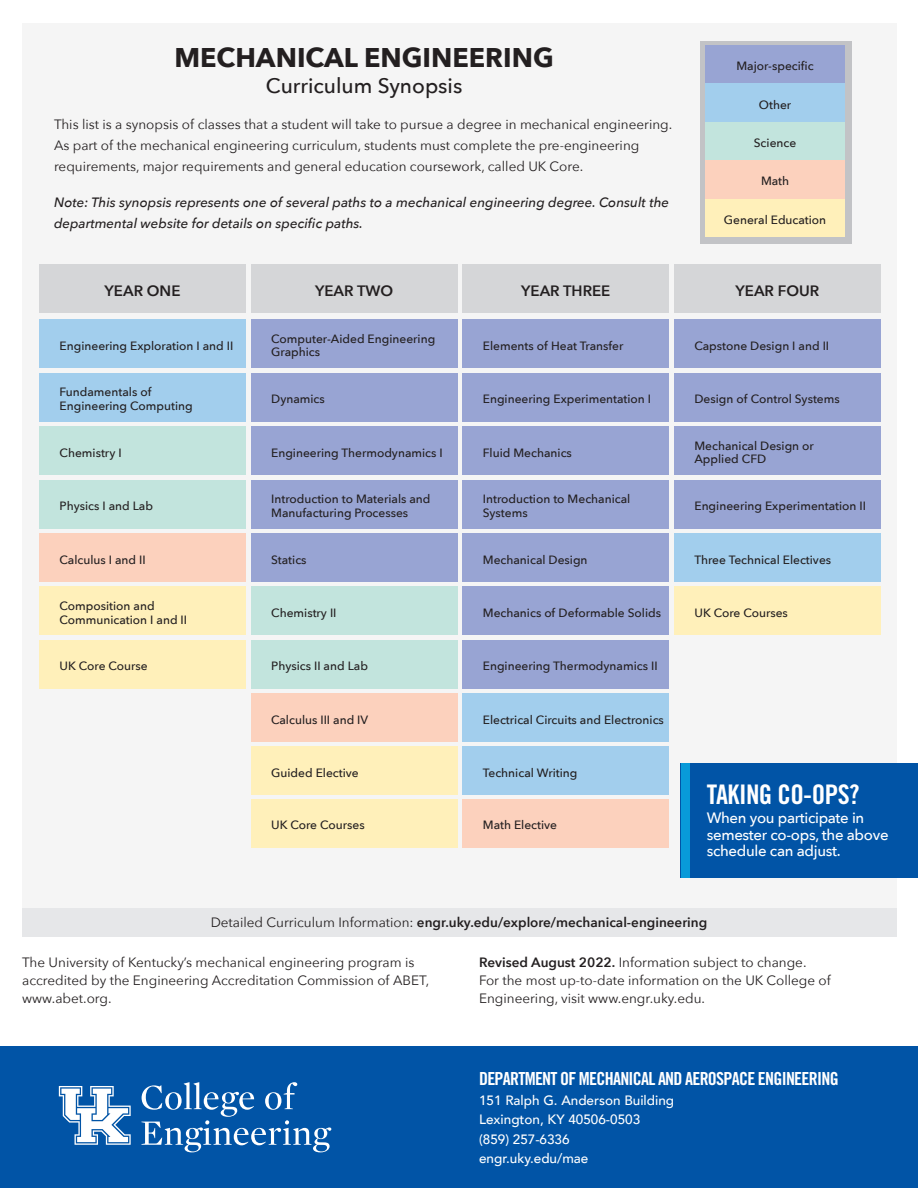
<style>
.page{position:relative;width:918px;height:1188px;background:#fff}
.page>*{position:absolute;margin:0;border:0;box-sizing:border-box;transform-origin:0 0}
.t1{font:700 27px "Avenir Next";color:#231f20}
.t2{font:27px "Trade Gothic LT Std Bd Cn 20";letter-spacing:-.02em;color:#fff}
.t3{font:500 21px "Avenir Next";color:#231f20}
.t4{font:18px "Trade Gothic LT Std Bd Cn 20";letter-spacing:-.04em;color:#fff}
.t5{font:500 15px/16.5px "Avenir Next";letter-spacing:-.02em;color:#fff}
.t6{font:600 15px "Avenir Next";color:#231f20}
.t7{font:13.5px/18px "Avenir Next";color:#231f20}
.t8{font:italic 500 13.5px/21px "Avenir Next";color:#231f20}
.t9{font:500 13.5px "Avenir";color:#fff}
.t10{font:600 13.5px "Avenir Next";color:#231f20}
.t11{font:500 12px/13.5px "Avenir Next";color:#231f20}
.s1{font-weight:400}
.s2{font-weight:600}
</style>
<div class="page">
<div style="left:22px;top:24px;width:875px;height:885px;background:#f5f5f5"></div>
<div style="left:39px;top:264px;width:207px;height:49px;background:#d5d6d8"></div>
<div style="left:251px;top:264px;width:206px;height:49px;background:#d5d6d8"></div>
<div style="left:463px;top:264px;width:206px;height:49px;background:#d5d6d8"></div>
<div style="left:674px;top:264px;width:207px;height:49px;background:#d5d6d8"></div>
<div style="left:39px;top:534px;width:207px;height:48px;background:#fcd1bd"></div>
<div style="left:39px;top:373px;width:207px;height:48px;background:#a2ceed"></div>
<div style="left:39px;top:320px;width:207px;height:48px;background:#a2ceed"></div>
<div style="left:39px;top:427px;width:207px;height:48px;background:#c2e4dd"></div>
<div style="left:251px;top:694px;width:206px;height:48px;background:#fcd1bd"></div>
<div style="left:251px;top:534px;width:206px;height:48px;background:#98a4d3"></div>
<div style="left:251px;top:373px;width:206px;height:48px;background:#98a4d3"></div>
<div style="left:251px;top:320px;width:206px;height:48px;background:#98a4d3"></div>
<div style="left:463px;top:694px;width:206px;height:48px;background:#a2ceed"></div>
<div style="left:463px;top:427px;width:206px;height:48px;background:#98a4d3"></div>
<div style="left:463px;top:373px;width:206px;height:48px;background:#98a4d3"></div>
<div style="left:674px;top:320px;width:207px;height:48px;background:#98a4d3"></div>
<div style="left:674px;top:534px;width:207px;height:48px;background:#a2ceed"></div>
<div style="left:674px;top:480px;width:207px;height:48px;background:#98a4d3"></div>
<div style="left:674px;top:373px;width:207px;height:48px;background:#98a4d3"></div>
<div style="left:674px;top:427px;width:207px;height:48px;background:#98a4d3"></div>
<div style="left:463px;top:320px;width:206px;height:48px;background:#98a4d3"></div>
<div style="left:39px;top:587px;width:207px;height:48px;background:#fff0ba"></div>
<div style="left:0;top:1046px;width:918px;height:142px;background:#0154a6"></div>
<svg style="left:59px;top:1086px;width:72px;height:59px"></svg>
<svg style="left:141px;top:1082px;width:190px;height:70px"></svg>
<div style="left:39px;top:480px;width:207px;height:48px;background:#c2e4dd"></div>
<div style="left:22px;top:909px;width:875px;height:28px;background:#e6e7e9"></div>
<div style="left:251px;top:640px;width:206px;height:48px;background:#c2e4dd"></div>
<div style="left:463px;top:480px;width:206px;height:48px;background:#98a4d3"></div>
<div style="left:463px;top:534px;width:206px;height:48px;background:#98a4d3"></div>
<div style="left:463px;top:799px;width:206px;height:48px;background:#fcd1bd"></div>
<div style="left:39px;top:640px;width:207px;height:48px;background:#fff0ba"></div>
<div style="left:251px;top:587px;width:206px;height:48px;background:#c2e4dd"></div>
<div style="left:674px;top:587px;width:207px;height:48px;background:#fff0ba"></div>
<div style="left:251px;top:427px;width:206px;height:48px;background:#98a4d3"></div>
<div style="left:463px;top:640px;width:206px;height:48px;background:#98a4d3"></div>
<div style="left:463px;top:587px;width:206px;height:48px;background:#98a4d3"></div>
<div style="left:463px;top:746px;width:206px;height:49px;background:#a2ceed"></div>
<div style="left:251px;top:799px;width:206px;height:48px;background:#fff0ba"></div>
<div style="left:681px;top:763px;width:237px;height:115px;background:#0154a6"></div>
<div style="left:681px;top:763px;width:9px;height:115px;background:#089ad9"></div>
<div style="left:700px;top:41px;width:151px;height:203px;background:#c2c3c6"></div>
<div style="left:705px;top:122px;width:140px;height:38px;background:#c2e4dd"></div>
<div style="left:705px;top:45px;width:140px;height:39px;background:#98a4d3"></div>
<div style="left:705px;top:83px;width:140px;height:39px;background:#a2ceed"></div>
<div style="left:705px;top:199px;width:140px;height:38px;background:#fff0ba"></div>
<div style="left:705px;top:160px;width:140px;height:38px;background:#fcd1bd"></div>
<div style="left:251px;top:480px;width:206px;height:48px;background:#98a4d3"></div>
<div style="left:251px;top:746px;width:206px;height:49px;background:#fff0ba"></div>
<p class="t1" style="left:174px;top:34px;width:381px">MECHANICAL ENGINEERING</p>
<p class="t3" style="left:266px;top:67px;width:198px">Curriculum Synopsis</p>
<p class="t7" style="left:54px;top:113px;width:620px;line-height:21px">This list is a synopsis of classes that a student will take to pursue a degree in mechanical engineering.<br>As part of the mechanical engineering curriculum, students must complete the pre-engineering requirements, major requirements and general education coursework, called UK Core.</p>
<p class="t8" style="left:54px;top:191px;width:617px">Note: This synopsis represents one of several paths to a mechanical engineering degree. Consult the departmental website for details on specific paths.</p>
<p class="t11" style="left:736px;top:59px;width:79px">Major-specific</p>
<p class="t11" style="left:759px;top:97px;width:34px">Other</p>
<p class="t11" style="left:754px;top:136px;width:44px">Science</p>
<p class="t11" style="left:761px;top:174px;width:30px">Math</p>
<p class="t11" style="left:724px;top:212px;width:104px">General Education</p>
<p class="t6" style="left:105px;top:278px;width:77px">YEAR ONE</p>
<p class="t6" style="left:315px;top:278px;width:80px">YEAR TWO</p>
<p class="t6" style="left:521px;top:278px;width:91px">YEAR THREE</p>
<p class="t6" style="left:736px;top:278px;width:85px">YEAR FOUR</p>
<p class="t11" style="left:60px;top:338px;width:175px">Engineering Exploration I and II</p>
<p class="t11" style="left:271px;top:332px;width:166px">Computer-Aided Engineering<br>Graphics</p>
<p class="t11" style="left:483px;top:338px;width:142px">Elements of Heat Transfer</p>
<p class="t11" style="left:694px;top:338px;width:136px">Capstone Design I and II</p>
<p class="t11" style="left:60px;top:385px;width:93px">Fundamentals of</p>
<p class="t11" style="left:60px;top:399px;width:135px">Engineering Computing</p>
<p class="t11" style="left:60px;top:445px;width:64px">Chemistry I</p>
<p class="t11" style="left:271px;top:392px;width:55px">Dynamics</p>
<p class="t11" style="left:271px;top:445px;width:173px">Engineering Thermodynamics I</p>
<p class="t11" style="left:483px;top:392px;width:170px">Engineering Experimentation I</p>
<p class="t11" style="left:483px;top:445px;width:91px">Fluid Mechanics</p>
<p class="t11" style="left:694px;top:392px;width:147px">Design of Control Systems</p>
<p class="t11" style="left:694px;top:439px;width:121px">Mechanical Design or</p>
<p class="t11" style="left:694px;top:452px;width:73px">Applied CFD</p>
<p class="t11" style="left:60px;top:499px;width:95px">Physics I and Lab</p>
<p class="t11" style="left:60px;top:552px;width:88px">Calculus I and II</p>
<p class="t11" style="left:271px;top:492px;width:161px">Introduction to Materials and</p>
<p class="t11" style="left:271px;top:505px;width:139px">Manufacturing Processes</p>
<p class="t11" style="left:271px;top:552px;width:37px">Statics</p>
<p class="t11" style="left:483px;top:492px;width:149px">Introduction to Mechanical<br>Systems</p>
<p class="t11" style="left:483px;top:552px;width:106px">Mechanical Design</p>
<p class="t11" style="left:694px;top:499px;width:173px">Engineering Experimentation II</p>
<p class="t11" style="left:694px;top:552px;width:138px">Three Technical Electives</p>
<p class="t11" style="left:60px;top:599px;width:97px">Composition and</p>
<p class="t11" style="left:60px;top:612px;width:129px">Communication I and II</p>
<p class="t11" style="left:483px;top:606px;width:180px">Mechanics of Deformable Solids</p>
<p class="t11" style="left:271px;top:606px;width:67px">Chemistry II</p>
<p class="t11" style="left:694px;top:606px;width:95px">UK Core Courses</p>
<p class="t11" style="left:60px;top:659px;width:90px">UK Core Course</p>
<p class="t11" style="left:271px;top:659px;width:98px">Physics II and Lab</p>
<p class="t11" style="left:483px;top:659px;width:176px">Engineering Thermodynamics II</p>
<p class="t11" style="left:271px;top:713px;width:99px">Calculus III and IV</p>
<p class="t11" style="left:483px;top:713px;width:183px">Electrical Circuits and Electronics</p>
<p class="t11" style="left:271px;top:765px;width:89px">Guided Elective</p>
<p class="t11" style="left:483px;top:765px;width:96px">Technical Writing</p>
<p class="t2" style="left:707px;top:778px;width:154px">TAKING CO-OPS?</p>
<p class="t11" style="left:271px;top:818px;width:95px">UK Core Courses</p>
<p class="t5" style="left:707px;top:809px;width:183px">When you participate in semester co-ops, the above schedule can adjust.</p>
<p class="t11" style="left:483px;top:818px;width:76px">Math Elective</p>
<p class="t10" style="left:211px;top:910px;width:498px"><span class="s1">Detailed Curriculum Information:</span> engr.uky.edu/explore/mechanical-engineering</p>
<p class="t7" style="left:22px;top:953px;width:409px">The University of Kentucky’s mechanical engineering program is accredited by the Engineering Accreditation Commission of ABET, www.abet.org.</p>
<p class="t7" style="left:479px;top:953px;width:329px"><span class="s2">Revised August 2022.</span> Information subject to change.</p>
<p class="t7" style="left:479px;top:971px;width:353px">For the most up-to-date information on the UK College of<br>Engineering, visit www.engr.uky.edu.</p>
<p class="t4" style="left:479px;top:1068px;width:361px">DEPARTMENT OF MECHANICAL AND AEROSPACE ENGINEERING</p>
<p class="t9" style="left:479px;top:1088px;width:197px">151 Ralph G. Anderson Building</p>
<p class="t9" style="left:479px;top:1108px;width:163px">Lexington, KY 40506-0503</p>
<p class="t9" style="left:479px;top:1127px;width:92px">(859) 257-6336</p>
<p class="t9" style="left:479px;top:1147px;width:111px">engr.uky.edu/mae</p>
</div>
